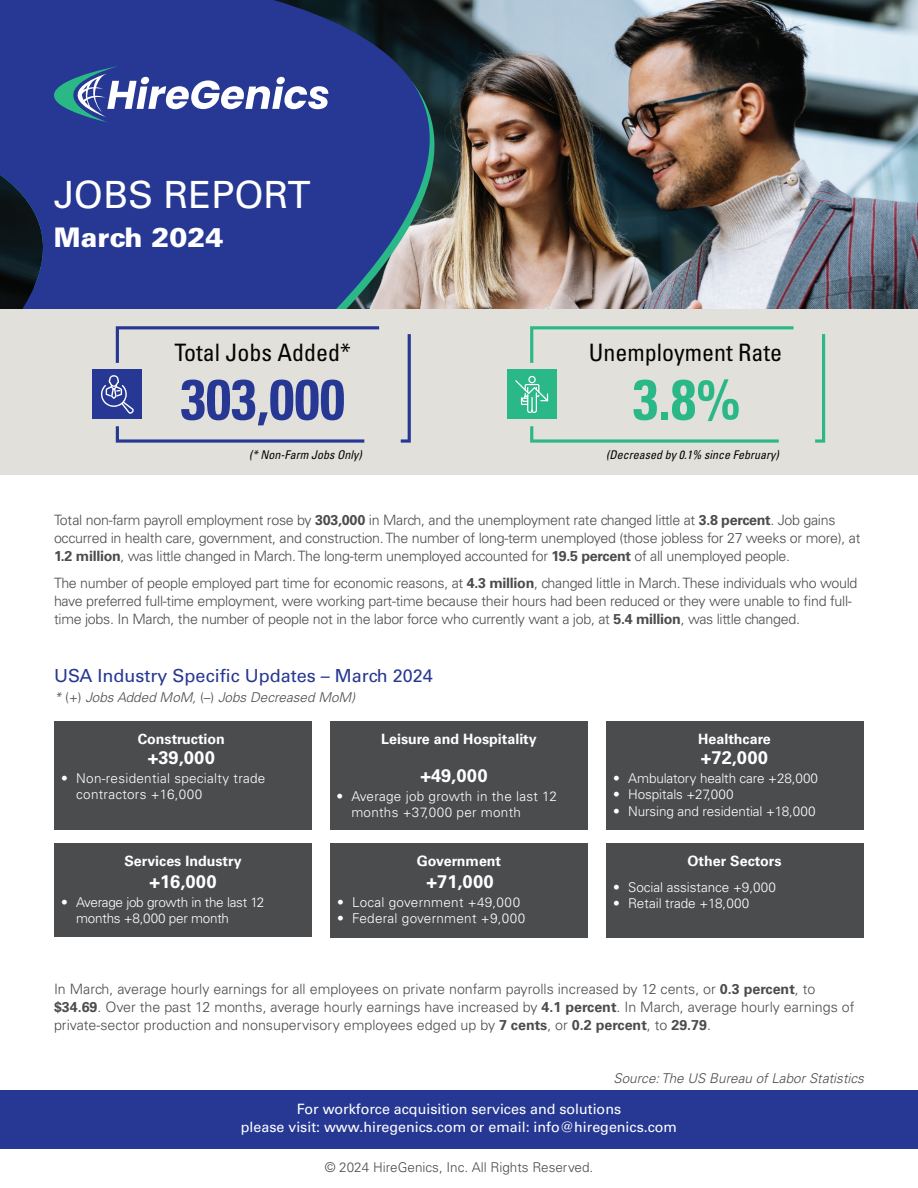
<style>
.page{position:relative;width:918px;height:1188px;background:#fff}
.page>*{position:absolute;margin:0;border:0;box-sizing:border-box;transform-origin:0 0}
.t1{font:700 condensed 57px "Univers LT Std";color:#263893}
.t2{font:700 condensed 57px "Univers LT Std";color:#2ab888}
.t3{font:37.5px "Univers LT Std";color:#fff}
.t4{font:900 27px "Univers LT Std";color:#fff}
.t5{font:condensed 24px "Univers LT Std";color:#040503}
.t6{font:700 18.3px "Univers LT Std";letter-spacing:.02em;color:#fff}
.t7{font:18px "Univers LT Std";color:#273792}
.t8{font:300 14.25px/18px "Univers LT Std";letter-spacing:-.02em;color:#4b4c4d}
.t9{font:300 14.25px/18px "Univers LT Std";color:#4b4c4d}
.t10{font:14.25px/18px "Univers LT Std";color:#fff;text-align:center}
.t11{font:700 14.25px "Univers LT Std";color:#fff}
.t12{font:300 13.5px/16.2px "Univers LT Std";letter-spacing:.02em;color:#fff}
.t13{font:300 13.5px "Univers LT Std";color:#fff}
.t14{font:italic 300 13.5px "Univers LT Std";color:#4b4c4d}
.t15{font:300 13.5px/16.2px "Univers LT Std";letter-spacing:-.02em;color:#fff}
.t16{font:300 13.5px "Univers LT Std";color:#4b4c4d}
.t17{font:italic condensed 12px "Univers LT Std";color:#040503}
.s1{font-weight:700}
.s2{font-style:normal}
</style>
<div class="page">
<img style="left:560px;top:0;width:358px;height:310px">
<div style="left:0;top:1090px;width:918px;height:59px;background:#263893"></div>
<svg style="left:0;top:0;width:554px;height:310px;background:#3e4980"></svg>
<div style="left:0;top:310px;width:918px;height:165px;background:#e1e0db"></div>
<div style="left:507px;top:370px;width:49px;height:49px;background:#2ab888"></div>
<svg style="left:815px;top:334px;width:10px;height:109px"></svg>
<svg style="left:530px;top:326px;width:264px;height:37px"></svg>
<svg style="left:530px;top:426px;width:249px;height:17px"></svg>
<svg style="left:515px;top:376px;width:33px;height:37px"></svg>
<div style="left:93px;top:370px;width:49px;height:49px;background:#263893"></div>
<svg style="left:401px;top:334px;width:10px;height:109px"></svg>
<svg style="left:116px;top:326px;width:263px;height:37px"></svg>
<svg style="left:116px;top:426px;width:248px;height:17px"></svg>
<svg style="left:101px;top:375px;width:33px;height:39px"></svg>
<div style="left:330px;top:844px;width:258px;height:94px;background:#4b4c4d"></div>
<div style="left:54px;top:844px;width:258px;height:93px;background:#4b4c4d"></div>
<div style="left:606px;top:844px;width:258px;height:94px;background:#4b4c4d"></div>
<div style="left:606px;top:721px;width:258px;height:109px;background:#4b4c4d"></div>
<div style="left:330px;top:721px;width:258px;height:109px;background:#4b4c4d"></div>
<div style="left:54px;top:721px;width:258px;height:109px;background:#4b4c4d"></div>
<svg style="left:33px;top:66px;width:295px;height:57px"></svg>
<h2 class="t3" style="left:54px;top:173px;width:258px">JOBS REPORT</h2>
<h3 class="t4" style="left:54px;top:220px;width:171px">March 2024</h3>
<h3 class="t5" style="left:174px;top:337px;width:178px">Total Jobs Added*</h3>
<h1 class="t1" style="left:181px;top:365px;width:166px">303,000</h1>
<p class="t17" style="left:249px;top:447px;width:114px">(* Non-Farm Jobs Only)</p>
<h3 class="t5" style="left:589px;top:337px;width:195px">Unemployment Rate</h3>
<h1 class="t2" style="left:633px;top:365px;width:109px">3.8%</h1>
<p class="t17" style="left:606px;top:447px;width:174px">(Decreased by 0.1% since February)</p>
<p class="t8" style="left:54px;top:511px;width:808px">Total non-farm payroll employment rose by <span class="s1">303,000</span> in March, and the unemployment rate changed little at <span class="s1">3.8 percent</span>. Job gains occurred in health care, government, and construction. The number of long-term unemployed (those jobless for 27 weeks or more), at<br><span class="s1">1.2 million</span>, was little changed in March. The long-term unemployed accounted for <span class="s1">19.5 percent</span> of all unemployed people.</p>
<p class="t8" style="left:54px;top:574px;width:805px">The number of people employed part time for economic reasons, at <span class="s1">4.3 million</span>, changed little in March. These individuals who would have preferred full-time employment, were working part-time because their hours had been reduced or they were unable to find full&shy;time jobs. In March, the number of people not in the labor force who currently want a job, at <span class="s1">5.4 million</span>, was little changed.</p>
<p class="t7" style="left:54px;top:665px;width:380px">USA Industry Specific Updates – March 2024</p>
<p class="t14" style="left:54px;top:689px;width:303px">* <span class="s2">(+)</span> Jobs Added MoM, <span class="s2">(–)</span> Jobs Decreased MoM)</p>
<p class="t11" style="left:138px;top:731px;width:89px">Construction</p>
<p class="t11" style="left:381px;top:731px;width:157px">Leisure and Hospitality</p>
<p class="t11" style="left:698px;top:731px;width:74px">Healthcare</p>
<p class="t6" style="left:148px;top:747px;width:69px">+39,000</p>
<p class="t12" style="left:76px;top:770px;width:191px;text-indent:-15px">• Non-residential specialty trade contractors +16,000</p>
<p class="t6" style="left:420px;top:765px;width:69px">+49,000</p>
<p class="t12" style="left:351px;top:788px;width:207px;text-indent:-15px">• Average job growth in the last 12 months +37,000 per month</p>
<p class="t6" style="left:701px;top:747px;width:69px">+72,000</p>
<p class="t13" style="left:613px;top:770px;width:206px">• Ambulatory health care +28,000</p>
<p class="t13" style="left:613px;top:786px;width:122px">• Hospitals +27,000</p>
<p class="t13" style="left:613px;top:803px;width:204px">• Nursing and residential +18,000</p>
<p class="t11" style="left:417px;top:853px;width:86px">Government</p>
<p class="t12" style="left:337px;top:894px;width:184px">• Local government +49,000</p>
<p class="t12" style="left:337px;top:910px;width:190px">• Federal government +9,000</p>
<p class="t11" style="left:688px;top:853px;width:95px">Other Sectors</p>
<p class="t11" style="left:124px;top:853px;width:119px">Services Industry</p>
<p class="t6" style="left:149px;top:871px;width:69px">+16,000</p>
<p class="t13" style="left:613px;top:879px;width:164px">• Social assistance +9,000</p>
<p class="t13" style="left:613px;top:895px;width:137px">• Retail trade +18,000</p>
<p class="t6" style="left:427px;top:870px;width:69px">+71,000</p>
<p class="t15" style="left:76px;top:894px;width:190px;text-indent:-15px">• Average job growth in the last 12 months +8,000 per month</p>
<p class="t9" style="left:54px;top:980px;width:802px">In March, average hourly earnings for all employees on private nonfarm payrolls increased by 12 cents, or <span class="s1">0.3 percent</span>, to <span class="s1">$34.69</span>. Over the past 12 months, average hourly earnings have increased by <span class="s1">4.1 percent</span>. In March, average hourly earnings of private-sector production and nonsupervisory employees edged up by <span class="s1">7 cents</span>, or <span class="s1">0.2 percent</span>, to <span class="s1">29.79</span>.</p>
<p class="t14" style="left:614px;top:1070px;width:252px">Source: The US Bureau of Labor Statistics</p>
<p class="t10" style="left:241px;top:1101px;width:438px">For workforce acquisition services and solutions<br>please visit: www.hiregenics.com or email: info@hiregenics.com</p>
<p class="t16" style="left:325px;top:1159px;width:270px">© 2024 HireGenics, Inc. All Rights Reserved.</p>
</div>
